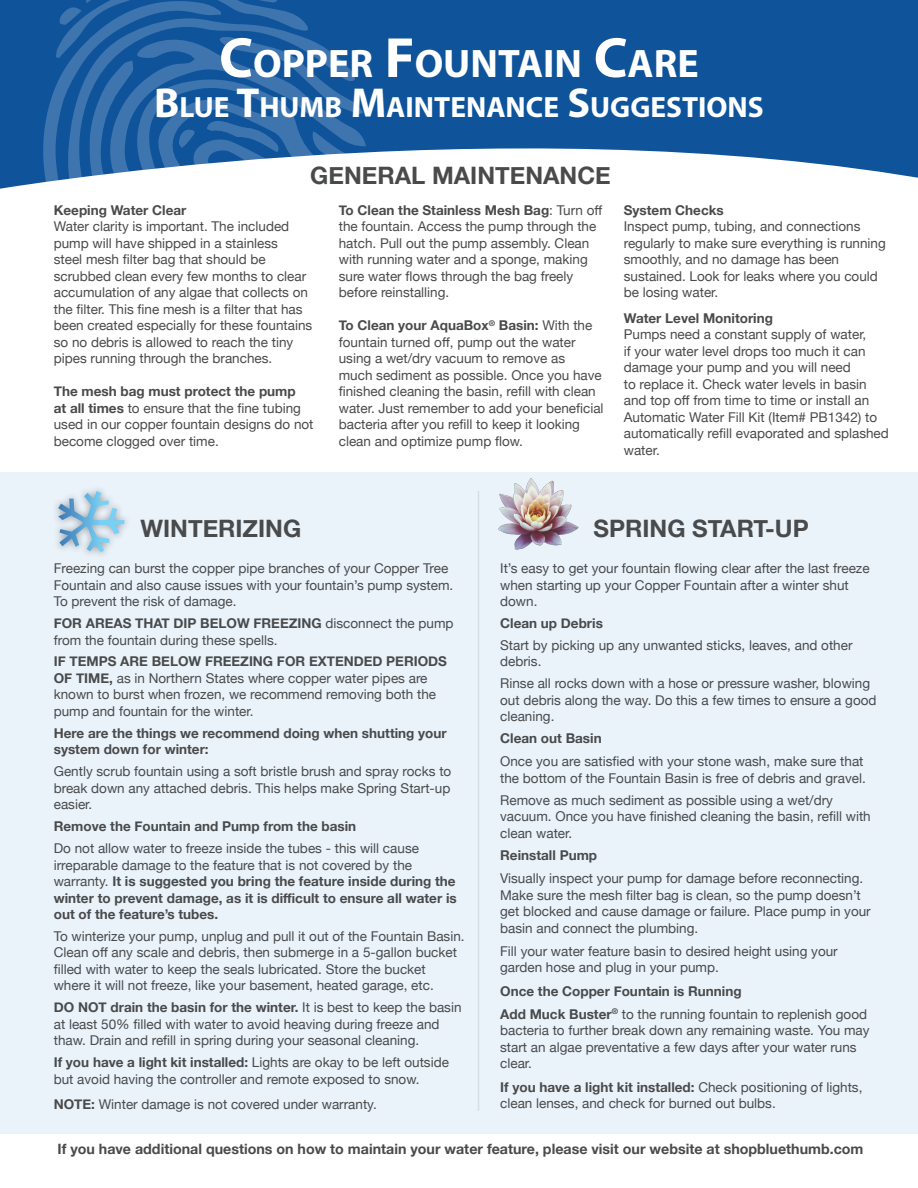
<style>
.page{position:relative;width:918px;height:1188px;background:#fff}
.page>*{position:absolute;margin:0;border:0;box-sizing:border-box;transform-origin:0 0}
.No_Spacing{font:700 39.9px "Myriad Pro";color:#fff}
.No_Spacing-2{font:700 29.4px "Myriad Pro";color:#fff}
.Description_text{font:700 24px "Helvetica Neue";color:#494a4b}
.Description_text-2{font:700 14.25px "Helvetica Neue";color:#494a4b}
.Description_text-3{font:13.5px/16.5px "Helvetica Neue";color:#494a4b}
.Description_text-4{font:700 13.5px/16.5px "Helvetica Neue";color:#494a4b}
.s1{font-size:57px}
.s2{font-size:42px}
.s3{font-weight:700}
.s4{font-weight:400}
</style>
<div class="page">
<img style="left:0;top:0;width:918px;height:189px">
<div style="left:0;top:473px;width:918px;height:661px;background:#eaf3fa"></div>
<hr style="left:478px;top:491px;width:1px;height:620px;background:#231f20">
<svg style="left:58px;top:491px;width:66px;height:61px"></svg>
<img style="left:498px;top:478px;width:81px;height:72px">
<svg style="left:42px;top:0;width:334px;height:189px;background:#4076af"></svg>
<p class="No_Spacing" style="left:219px;top:38px;width:481px"><span class="s1">C</span>OPPER <span class="s1">F</span>OUNTAIN <span class="s1">C</span>ARE</p>
<p class="No_Spacing-2" style="left:154px;top:88px;width:609px"><span class="s2">B</span>LUE <span class="s2">T</span>HUMB <span class="s2">M</span>AINTENANCE <span class="s2">S</span>UGGESTIONS</p>
<p class="Description_text" style="left:310px;top:157px;width:302px">GENERAL MAINTENANCE</p>
<p class="Description_text-4" style="left:54px;top:202px;width:134px">Keeping Water Clear</p>
<p class="Description_text-3" style="left:54px;top:219px;width:260px">Water clarity is important. The included pump will have shipped in a stainless<br>steel mesh filter bag that should be scrubbed clean every few months to clear accumulation of any algae that collects on the filter. This fine mesh is a filter that has been created especially for these fountains so no debris is allowed to reach the tiny pipes running through the branches.</p>
<p class="Description_text-3" style="left:54px;top:384px;width:261px"><span class="s3">The mesh bag must protect the pump<br>at all times</span> to ensure that the fine tubing used in our copper fountain designs do not become clogged over time.</p>
<p class="Description_text-3" style="left:339px;top:202px;width:265px"><span class="s3">To Clean the Stainless Mesh Bag</span>: Turn off the fountain. Access the pump through the hatch. Pull out the pump assembly. Clean with running water and a sponge, making sure water flows through the bag freely before reinstalling.</p>
<p class="Description_text-3" style="left:339px;top:318px;width:266px"><span class="s3">To Clean your AquaBox</span><sup>®</sup> <span class="s3">Basin:</span> With the fountain turned off, pump out the water using a wet/dry vacuum to remove as<br>much sediment as possible. Once you have finished cleaning the basin, refill with clean water. Just remember to add your beneficial bacteria after you refill to keep it looking clean and optimize pump flow.</p>
<p class="Description_text-4" style="left:624px;top:202px;width:102px">System Checks</p>
<p class="Description_text-3" style="left:624px;top:219px;width:264px">Inspect pump, tubing, and connections regularly to make sure everything is running smoothly, and no damage has been sustained. Look for leaks where you could be losing water.</p>
<p class="Description_text-4" style="left:624px;top:310px;width:151px">Water Level Monitoring</p>
<p class="Description_text-3" style="left:624px;top:327px;width:267px">Pumps need a constant supply of water,<br>if your water level drops too much it can damage your pump and you will need<br>to replace it. Check water levels in basin and top off from time to time or install an Automatic Water Fill Kit (Item# PB1342) to automatically refill evaporated and splashed water.</p>
<p class="Description_text" style="left:140px;top:510px;width:162px">WINTERIZING</p>
<p class="Description_text-3" style="left:54px;top:561px;width:401px">Freezing can burst the copper pipe branches of your Copper Tree<br>Fountain and also cause issues with your fountain’s pump system.<br>To prevent the risk of damage.</p>
<p class="Description_text-3" style="left:54px;top:616px;width:401px"><span class="s3">FOR AREAS THAT DIP BELOW FREEZING</span> disconnect the pump from the fountain during these spells.</p>
<p class="Description_text-3" style="left:54px;top:654px;width:395px"><span class="s3">IF TEMPS ARE BELOW FREEZING FOR EXTENDED PERIODS OF TIME,</span> as in Northern States where copper water pipes are known to burst when frozen, we recommend removing both the pump and fountain for the winter.</p>
<p class="Description_text-4" style="left:54px;top:725px;width:394px">Here are the things we recommend doing when shutting your system down for winter:</p>
<p class="Description_text-3" style="left:54px;top:764px;width:399px;text-align:justify">Gently scrub fountain using a soft bristle brush and spray rocks to break down any attached debris. This helps make Spring Start-up easier.</p>
<p class="Description_text-4" style="left:54px;top:818px;width:304px">Remove the Fountain and Pump from the basin</p>
<p class="Description_text-4" style="left:54px;top:840px;width:404px"><span class="s4">Do not allow water to freeze inside the tubes - this will cause irreparable damage to the feature that is not covered by the warranty.</span> It is suggested you bring the feature inside during the winter to prevent damage, as it is difficult to ensure all water is out of the feature’s tubes.</p>
<p class="Description_text-3" style="left:54px;top:929px;width:412px">To winterize your pump, unplug and pull it out of the Fountain Basin.<br>Clean off any scale and debris, then submerge in a 5-gallon bucket filled with water to keep the seals lubricated. Store the bucket where it will not freeze, like your basement, heated garage, etc.</p>
<p class="Description_text-3" style="left:54px;top:1000px;width:409px"><span class="s3">DO NOT drain the basin for the winter.</span> It is best to keep the basin at least 50% filled with water to avoid heaving during freeze and thaw. Drain and refill in spring during your seasonal cleaning.</p>
<p class="Description_text-3" style="left:54px;top:1055px;width:397px"><span class="s3">If you have a light kit installed:</span> Lights are okay to be left outside but avoid having the controller and remote exposed to snow.</p>
<p class="Description_text-3" style="left:54px;top:1096px;width:325px"><span class="s3">NOTE:</span> Winter damage is not covered under warranty.</p>
<p class="Description_text" style="left:594px;top:510px;width:217px">SPRING START-UP</p>
<p class="Description_text-3" style="left:500px;top:561px;width:371px">It’s easy to get your fountain flowing clear after the last freeze when starting up your Copper Fountain after a winter shut down.</p>
<p class="Description_text-4" style="left:500px;top:615px;width:104px">Clean up Debris</p>
<p class="Description_text-3" style="left:500px;top:638px;width:354px">Start by picking up any unwanted sticks, leaves, and other debris.</p>
<p class="Description_text-3" style="left:500px;top:676px;width:378px">Rinse all rocks down with a hose or pressure washer, blowing out debris along the way. Do this a few times to ensure a good cleaning.</p>
<p class="Description_text-4" style="left:500px;top:731px;width:103px">Clean out Basin</p>
<p class="Description_text-3" style="left:500px;top:754px;width:367px">Once you are satisfied with your stone wash, make sure that the bottom of the Fountain Basin is free of debris and gravel.</p>
<p class="Description_text-3" style="left:500px;top:793px;width:372px">Remove as much sediment as possible using a wet/dry vacuum. Once you have finished cleaning the basin, refill with clean water.</p>
<p class="Description_text-4" style="left:500px;top:847px;width:98px">Reinstall Pump</p>
<p class="Description_text-3" style="left:500px;top:871px;width:372px">Visually inspect your pump for damage before reconnecting.<br>Make sure the mesh filter bag is clean, so the pump doesn’t get blocked and cause damage or failure. Place pump in your basin and connect the plumbing.</p>
<p class="Description_text-3" style="left:500px;top:943px;width:339px">Fill your water feature basin to desired height using your garden hose and plug in your pump.</p>
<p class="Description_text-4" style="left:500px;top:983px;width:243px">Once the Copper Fountain is Running</p>
<p class="Description_text-3" style="left:500px;top:1006px;width:371px"><span class="s3">Add Muck Buster</span><sup>®</sup> to the running fountain to replenish good bacteria to further break down any remaining waste. You may start an algae preventative a few days after your water runs clear.</p>
<p class="Description_text-3" style="left:500px;top:1079px;width:364px"><span class="s3">If you have a light kit installed:</span> Check positioning of lights, clean lenses, and check for burned out bulbs.</p>
<p class="Description_text-2" style="left:57px;top:1138px;width:808px">If you have additional questions on how to maintain your water feature, please visit our website at shopbluethumb.com</p>
</div>
